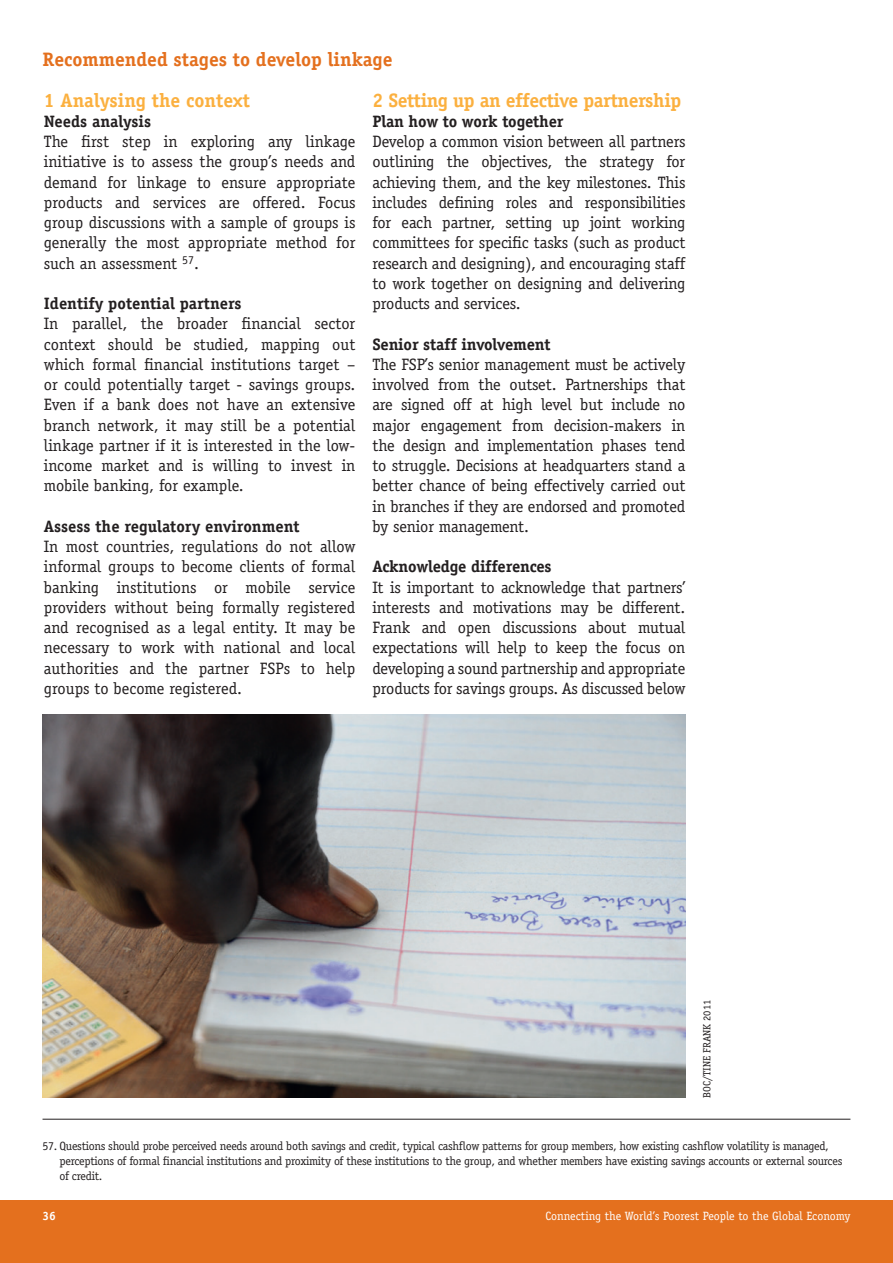
<style>
.page{position:relative;width:893px;height:1263px;background:#fff}
.page>*{position:absolute;margin:0;border:0;box-sizing:border-box;transform-origin:0 0}
.Sub_Header{font:700 19.5px "Officina Serif";color:#e4701e}
.Sub_Header-2{font:700 19.5px "Officina Serif";letter-spacing:-.02em;color:#fbb03f}
.Sub_Header-3{font:700 19.5px "Officina Serif";color:#fbb03f}
.Body_Copy{font:16.5px/20.2px "Officina Serif";letter-spacing:-.01em;color:#231f20;text-align:justify}
.Body_Copy-2{font:700 16.5px "Officina Serif";letter-spacing:-.01em;color:#231f20}
.t1{font:12px/15.3px "Officina Serif";letter-spacing:-.025em;color:#231f20}
.t2{font:12px "Officina Serif";color:#fff}
.t3{font:700 12px "Officina Serif";color:#fff}
.Pic_CAption{font:10.5px "Officina Serif";color:#231f20}
</style>
<div class="page">
<div style="left:0;top:1200px;width:893px;height:63px;background:#e4701e"></div>
<hr style="left:43px;top:1119px;width:807px;height:1px;background:#231f20">
<img style="left:43px;top:714px;width:642px;height:384px">
<p class="Sub_Header" style="left:43px;top:47px;width:351px">Recommended stages to develop linkage</p>
<p class="Sub_Header-3" style="left:44px;top:88px;width:208px">1 Analysing the context</p>
<p class="Body_Copy-2" style="left:44px;top:111px;width:109px">Needs analysis</p>
<p class="Body_Copy" style="left:44px;top:131px;width:313px">The first step in exploring any linkage initiative is to assess the group’s needs and demand for linkage to ensure appropriate products and services are offered. Focus group discussions with a sample of groups is generally the most appropriate method for such an assessment <sup>57</sup>.</p>
<p class="Body_Copy-2" style="left:44px;top:293px;width:199px">Identify potential partners</p>
<p class="Body_Copy" style="left:44px;top:314px;width:313px">In parallel, the broader financial sector context should be studied, mapping out which formal financial institutions target – or could potentially target - savings groups.<br>Even if a bank does not have an extensive branch network, it may still be a potential linkage partner if it is interested in the low&shy;income market and is willing to invest in mobile banking, for example.</p>
<p class="Body_Copy-2" style="left:44px;top:516px;width:257px">Assess the regulatory environment</p>
<p class="Body_Copy" style="left:44px;top:536px;width:313px">In most countries, regulations do not allow informal groups to become clients of formal banking institutions or mobile service providers without being formally registered and recognised as a legal entity. It may be necessary to work with national and local authorities and the partner FSPs to help groups to become registered.</p>
<p class="Sub_Header-2" style="left:372px;top:88px;width:310px">2 Setting up an effective partnership</p>
<p class="Body_Copy-2" style="left:372px;top:111px;width:193px">Plan how to work together</p>
<p class="Body_Copy" style="left:372px;top:131px;width:314px">Develop a common vision between all partners outlining the objectives, the strategy for achieving them, and the key milestones. This includes defining roles and responsibilities for each partner, setting up joint working committees for specific tasks (such as product research and designing), and encouraging staff to work together on designing and delivering products and services.</p>
<p class="Body_Copy-2" style="left:372px;top:334px;width:180px">Senior staff involvement</p>
<p class="Body_Copy" style="left:372px;top:354px;width:314px">The FSP’s senior management must be actively involved from the outset. Partnerships that are signed off at high level but include no major engagement from decision-makers in the design and implementation phases tend to struggle. Decisions at headquarters stand a better chance of being effectively carried out in branches if they are endorsed and promoted by senior management.</p>
<p class="Body_Copy-2" style="left:372px;top:556px;width:181px">Acknowledge differences</p>
<p class="Body_Copy" style="left:372px;top:577px;width:314px">It is important to acknowledge that partners’ interests and motivations may be different.<br>Frank and open discussions about mutual expectations will help to keep the focus on developing a sound partnership and appropriate products for savings groups. As discussed below</p>
<p class="Pic_CAption" style="left:701px;top:1098px;width:99px;rotate:-90deg">BOC/TINE FRANK 2011</p>
<p class="t1" style="left:60px;top:1138px;width:784px;text-indent:-17px">57. Questions should probe perceived needs around both savings and credit, typical cashflow patterns for group members, how existing cashflow volatility is managed, perceptions of formal financial institutions and proximity of these institutions to the group, and whether members have existing savings accounts or external sources of credit.</p>
<p class="t3" style="left:43px;top:1209px;width:15px">36</p>
<p class="t2" style="left:545px;top:1209px;width:307px">Connecting the World’s Poorest People to the Global Economy</p>
</div>
